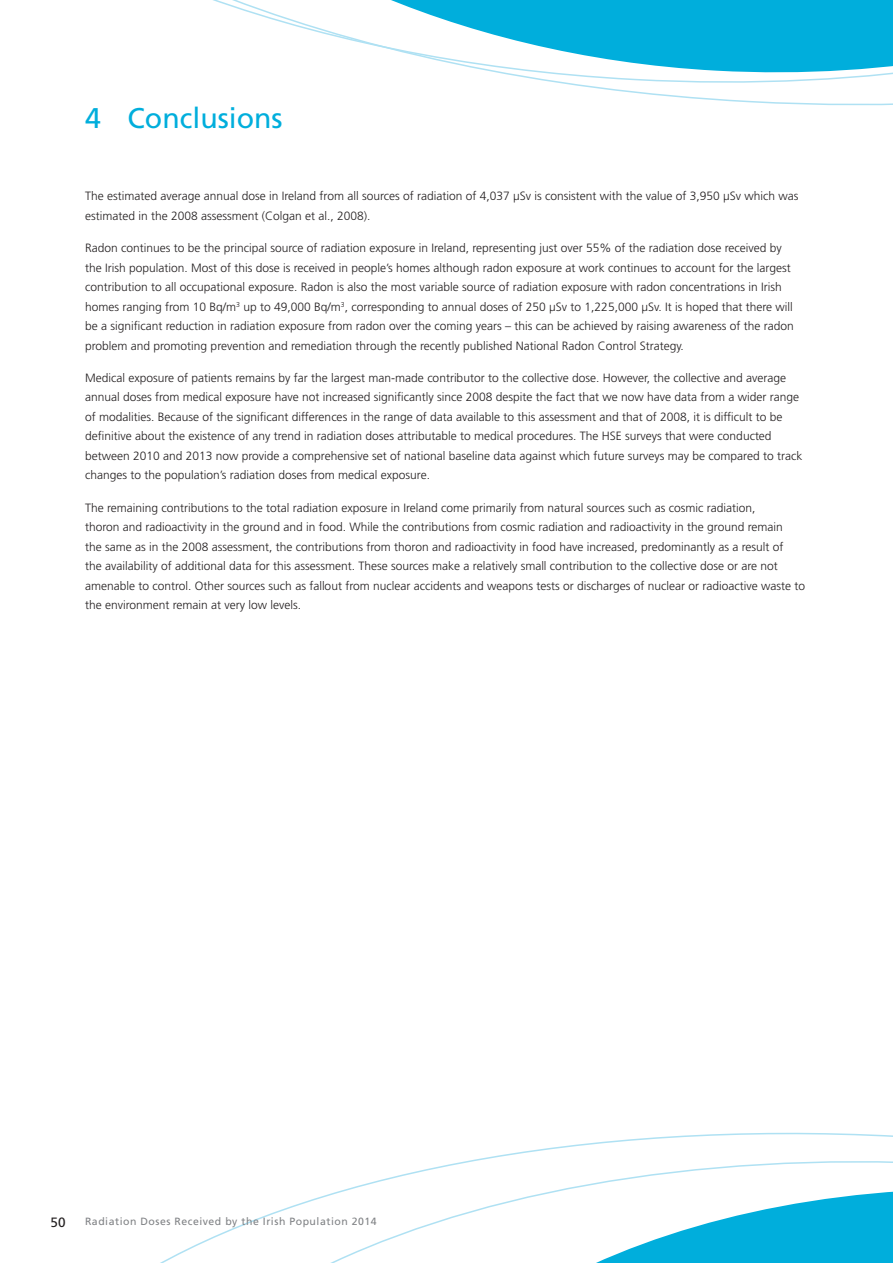
<style>
.page{position:relative;width:893px;height:1263px;background:#fff}
.page>*{position:absolute;margin:0;border:0;box-sizing:border-box;transform-origin:0 0}
.t1{font:28.5px "Frutiger LT Std";color:#00aedc}
.t2{font:13.5px "Frutiger LT Std";color:#231f20}
.t3{font:300 12px/19.5px "Frutiger LT Std";color:#231f20}
.t4{font:10.5px "Frutiger LT Std";letter-spacing:.05em;color:#808285}
</style>
<div class="page">
<svg style="left:628px;top:92px;width:265px;height:14px"></svg>
<svg style="left:213px;top:0;width:680px;height:92px"></svg>
<svg style="left:160px;top:1132px;width:733px;height:131px"></svg>
<h1 class="t1" style="left:85px;top:101px;width:199px">4 Conclusions</h1>
<p class="t3" style="left:85px;top:187px;width:715px">The estimated average annual dose in Ireland from all sources of radiation of 4,037 µSv is consistent with the value of 3,950 µSv which was estimated in the 2008 assessment (Colgan et al., 2008).</p>
<p class="t3" style="left:85px;top:238px;width:710px">Radon continues to be the principal source of radiation exposure in Ireland, representing just over 55% of the radiation dose received by the Irish population. Most of this dose is received in people’s homes although radon exposure at work continues to account for the largest contribution to all occupational exposure. Radon is also the most variable source of radiation exposure with radon concentrations in Irish homes ranging from 10 Bq/m<sup>3</sup> up to 49,000 Bq/m<sup>3</sup>, corresponding to annual doses of 250 µSv to 1,225,000 µSv. It is hoped that there will be a significant reduction in radiation exposure from radon over the coming years – this can be achieved by raising awareness of the radon problem and promoting prevention and remediation through the recently published National Radon Control Strategy.</p>
<p class="t3" style="left:85px;top:368px;width:719px">Medical exposure of patients remains by far the largest man-made contributor to the collective dose. However, the collective and average annual doses from medical exposure have not increased significantly since 2008 despite the fact that we now have data from a wider range of modalities. Because of the significant differences in the range of data available to this assessment and that of 2008, it is difficult to be definitive about the existence of any trend in radiation doses attributable to medical procedures. The HSE surveys that were conducted between 2010 and 2013 now provide a comprehensive set of national baseline data against which future surveys may be compared to track changes to the population’s radiation doses from medical exposure.</p>
<p class="t3" style="left:85px;top:498px;width:722px">The remaining contributions to the total radiation exposure in Ireland come primarily from natural sources such as cosmic radiation,<br>thoron and radioactivity in the ground and in food. While the contributions from cosmic radiation and radioactivity in the ground remain<br>the same as in the 2008 assessment, the contributions from thoron and radioactivity in food have increased, predominantly as a result of<br>the availability of additional data for this assessment. These sources make a relatively small contribution to the collective dose or are not amenable to control. Other sources such as fallout from nuclear accidents and weapons tests or discharges of nuclear or radioactive waste to the environment remain at very low levels.</p>
<p class="t2" style="left:51px;top:1214px;width:17px">50</p>
<p class="t4" style="left:85px;top:1215px;width:293px">Radiation Doses Received by the Irish Population 2014</p>
</div>
